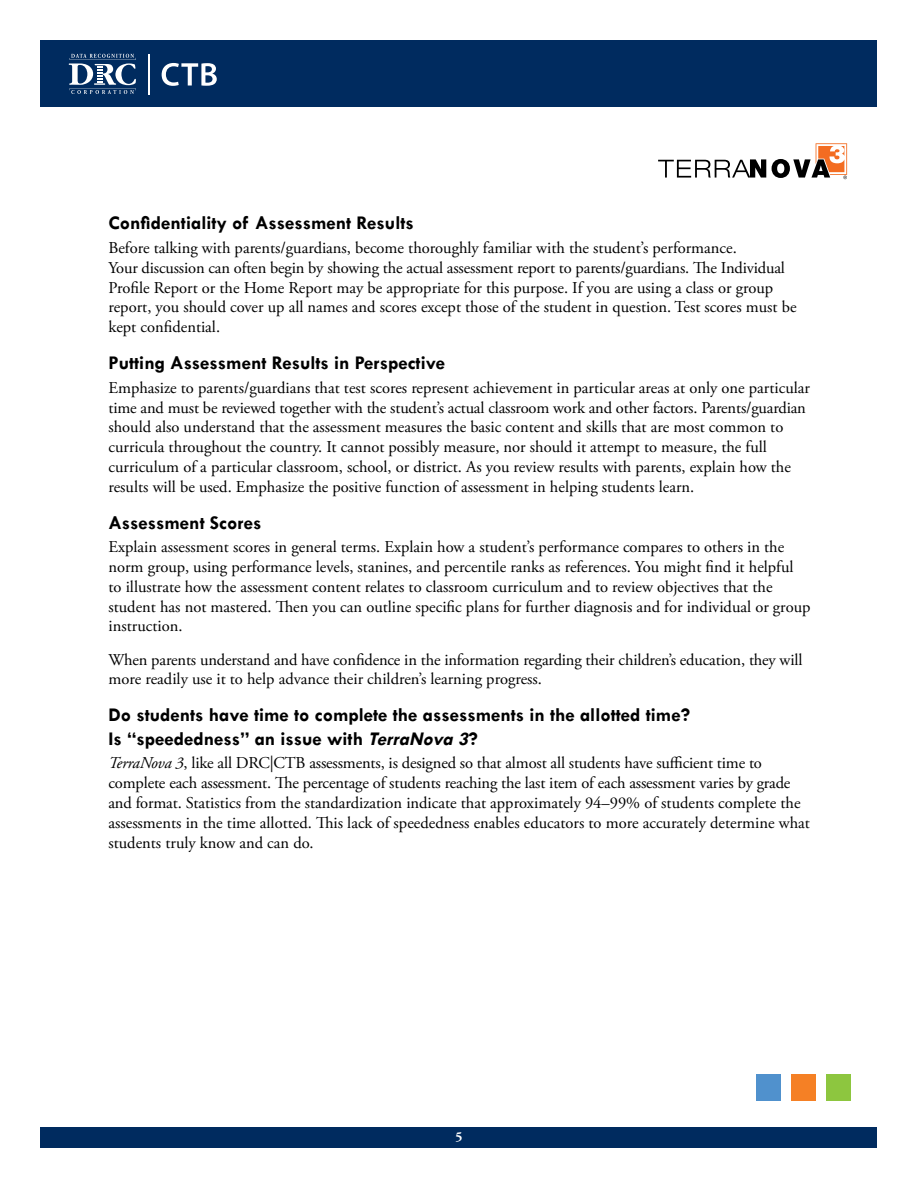
<style>
.page{position:relative;width:918px;height:1188px;background:#fff}
.page>*{position:absolute;margin:0;border:0;box-sizing:border-box;transform-origin:0 0}
.t1{font:700 19.5px/23.4px "Tw Cen";color:#000}
.t2{font:16.5px/19.8px "Adobe Garamond Pro";color:#000}
.t3{font:700 13.5px "Adobe Garamond";color:#fff}
.s1{font-style:italic}
</style>
<div class="page">
<div style="left:40px;top:1127px;width:838px;height:21px;background:#002b5f"></div>
<div style="left:826px;top:1074px;width:24px;height:27px;background:#8dc63f"></div>
<div style="left:756px;top:1074px;width:25px;height:27px;background:#5091cd"></div>
<div style="left:791px;top:1074px;width:25px;height:27px;background:#f58025"></div>
<div style="left:40px;top:40px;width:838px;height:67px;background:#002b5f"></div>
<svg style="left:162px;top:63px;width:55px;height:23px"></svg>
<svg style="left:69px;top:54px;width:67px;height:40px"></svg>
<hr style="left:148px;top:54px;width:2px;height:40px;background:#fff">
<svg style="left:658px;top:159px;width:108px;height:19px"></svg>
<svg style="left:772px;top:143px;width:75px;height:36px"></svg>
<p class="t1" style="left:108px;top:211px;width:307px">Confidentiality of Assessment Results</p>
<p class="t2" style="left:108px;top:238px;width:690px">Before talking with parents/guardians, become thoroughly familiar with the student’s performance.<br>Your discussion can often begin by showing the actual assessment report to parents/guardians. The Individual Profile Report or the Home Report may be appropriate for this purpose. If you are using a class or group report, you should cover up all names and scores except those of the student in question. Test scores must be kept confidential.</p>
<p class="t1" style="left:108px;top:351px;width:338px">Putting Assessment Results in Perspective</p>
<p class="t2" style="left:108px;top:378px;width:703px">Emphasize to parents/guardians that test scores represent achievement in particular areas at only one particular time and must be reviewed together with the student’s actual classroom work and other factors. Parents/guardian should also understand that the assessment measures the basic content and skills that are most common to curricula throughout the country. It cannot possibly measure, nor should it attempt to measure, the full curriculum of a particular classroom, school, or district. As you review results with parents, explain how the results will be used. Emphasize the positive function of assessment in helping students learn.</p>
<p class="t1" style="left:108px;top:510px;width:155px">Assessment Scores</p>
<p class="t2" style="left:108px;top:538px;width:704px">Explain assessment scores in general terms. Explain how a student’s performance compares to others in the norm group, using performance levels, stanines, and percentile ranks as references. You might find it helpful to illustrate how the assessment content relates to classroom curriculum and to review objectives that the student has not mastered. Then you can outline specific plans for further diagnosis and for individual or group instruction.</p>
<p class="t2" style="left:108px;top:650px;width:695px">When parents understand and have confidence in the information regarding their children’s education, they will more readily use it to help advance their children’s learning progress.</p>
<p class="t1" style="left:108px;top:703px;width:583px">Do students have time to complete the assessments in the allotted time?<br>Is “speededness” an issue with <span class="s1">TerraNova 3</span>?</p>
<p class="t2" style="left:108px;top:754px;width:703px"><span class="s1">TerraNova 3</span>, like all DRC|CTB assessments, is designed so that almost all students have sufficient time to complete each assessment. The percentage of students reaching the last item of each assessment varies by grade and format. Statistics from the standardization indicate that approximately 94–99% of students complete the assessments in the time allotted. This lack of speededness enables educators to more accurately determine what students truly know and can do.</p>
<p class="t3" style="left:455px;top:1130px;width:9px">5</p>
</div>
